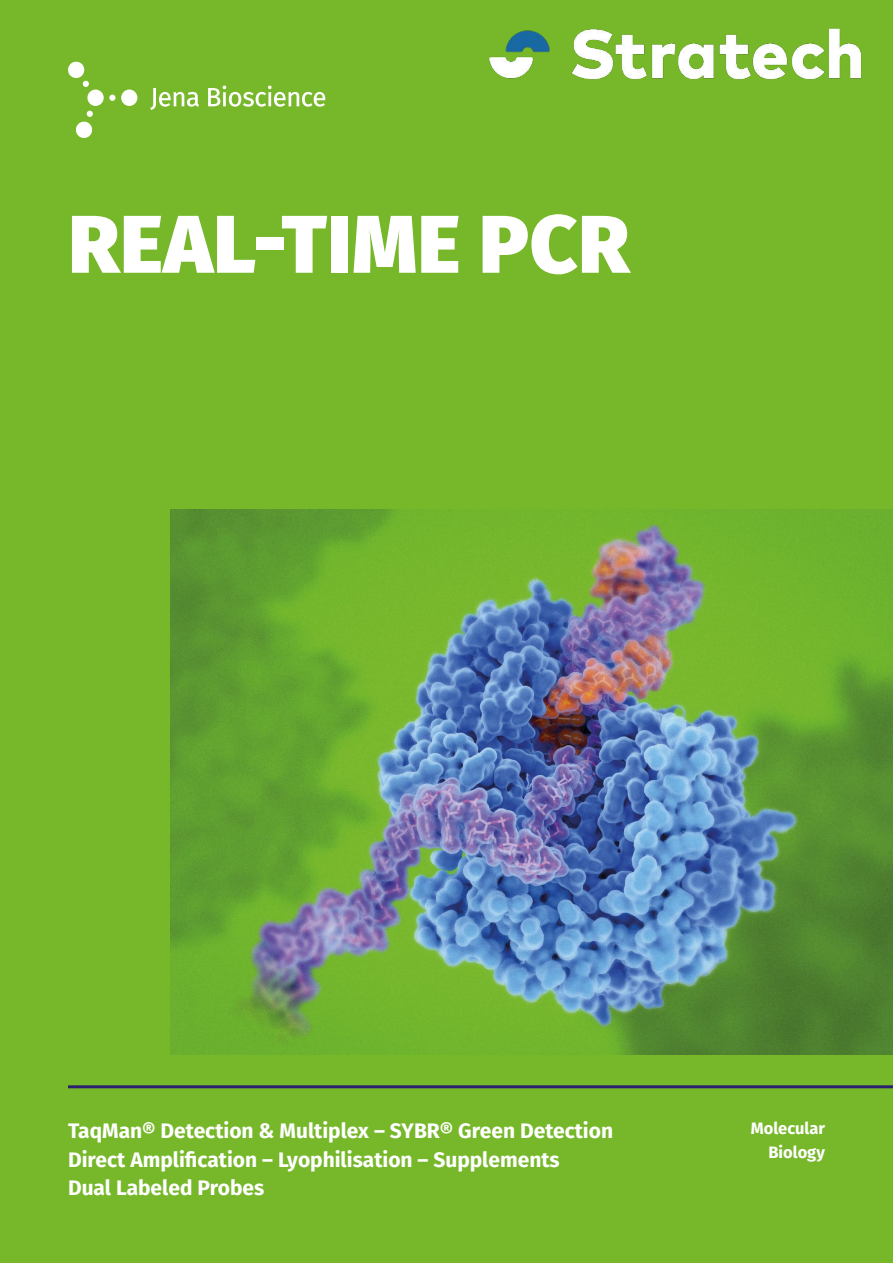
<style>
.page{position:relative;width:893px;height:1263px;background:#76b82a}
.page>*{position:absolute;margin:0;border:0;box-sizing:border-box;transform-origin:0 0}
.t1{font:800 81.75px "Fira Sans";letter-spacing:.01em;color:#fff}
.t2{font:700 21px/28.5px "Fira Sans";color:#fff}
.t3{font:700 16.5px/24px "Fira Sans";color:#fff;text-align:right}
</style>
<div class="page">
<hr style="left:68px;top:1085px;width:825px;height:3px;background:#2a206e">
<div style="left:121px;top:90px;width:16px;height:16px;background:#fff;border-radius:50%"></div>
<div style="left:87px;top:90px;width:17px;height:16px;background:#fff;border-radius:50%"></div>
<svg style="left:109px;top:95px;width:6px;height:6px"></svg>
<svg style="left:68px;top:61px;width:21px;height:26px"></svg>
<svg style="left:76px;top:110px;width:17px;height:28px"></svg>
<svg style="left:150px;top:88px;width:49px;height:22px"></svg>
<svg style="left:208px;top:86px;width:117px;height:21px"></svg>
<img style="left:171px;top:509px;width:722px;height:546px">
<img style="left:489px;top:28px;width:372px;height:52px">
<h1 class="t1" style="left:68px;top:171px;width:562px">REAL-TIME PCR</h1>
<p class="t2" style="left:68px;top:1115px;width:547px">TaqMan® Detection &amp; Multiplex – SYBR® Green Detection<br>Direct Amplification – Lyophilisation – Supplements<br>Dual Labeled Probes</p>
<p class="t3" style="left:751px;top:1115px;width:76px">Molecular<br>Biology</p>
</div>
